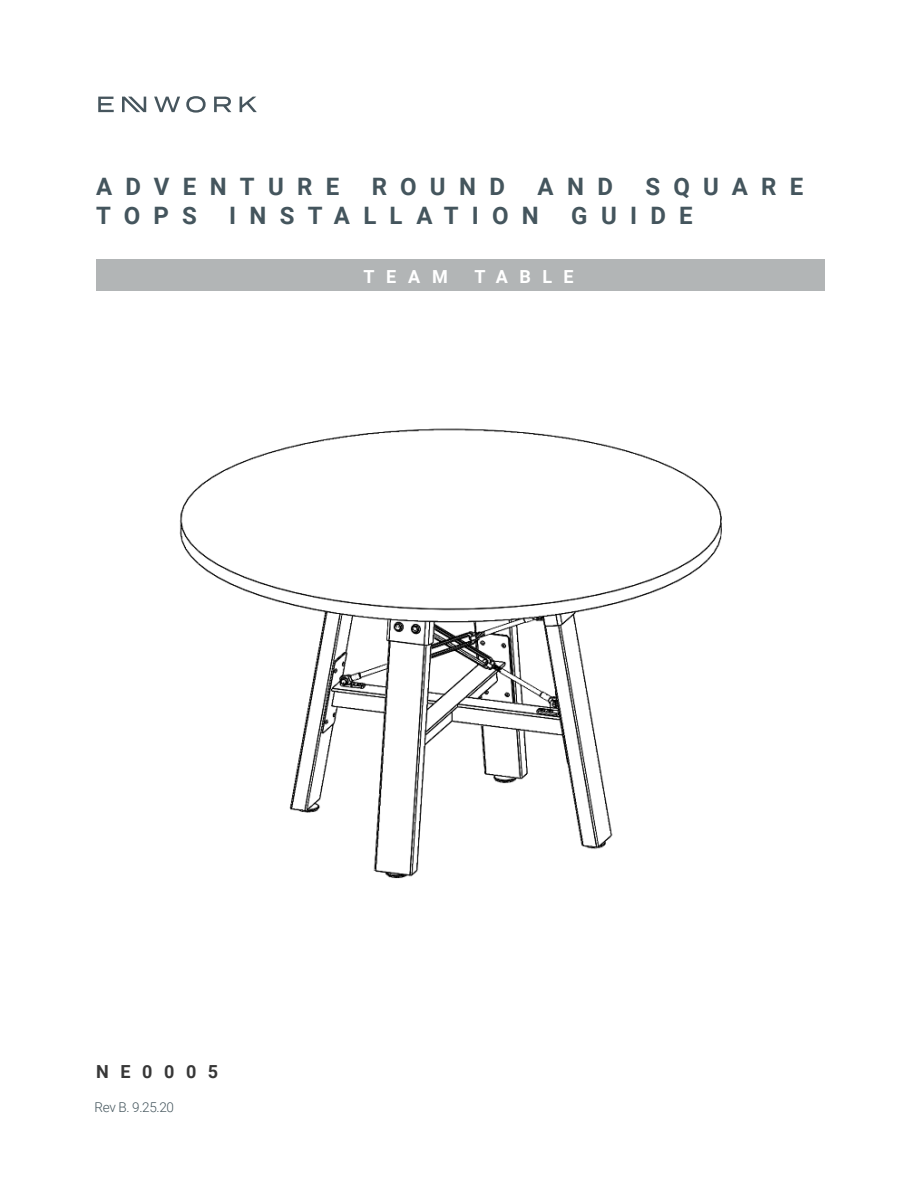
<style>
.page{position:relative;width:918px;height:1188px;background:#fff}
.page>*{position:absolute;margin:0;border:0;box-sizing:border-box;transform-origin:0 0}
.t1{font:700 24px "Roboto";letter-spacing:.555em;color:#44555d}
.t2{font:700 18px "Roboto";letter-spacing:.64em;color:#fff}
.t3{font:700 18px "Roboto";letter-spacing:.645em;color:#373737}
.t4{font:300 13.5px "Roboto";letter-spacing:-.025em;color:#44555d}
</style>
<div class="page">
<img style="left:179px;top:428px;width:543px;height:451px">
<svg style="left:154px;top:97px;width:26px;height:15px"></svg>
<svg style="left:186px;top:96px;width:20px;height:17px"></svg>
<svg style="left:214px;top:97px;width:17px;height:15px"></svg>
<svg style="left:240px;top:97px;width:17px;height:15px"></svg>
<svg style="left:98px;top:97px;width:16px;height:15px"></svg>
<svg style="left:122px;top:97px;width:24px;height:15px"></svg>
<div style="left:96px;top:259px;width:728px;height:32px;background:#b2b5b6"></div>
<p class="t1" style="left:96px;top:170px;width:245px">ADVENTURE</p>
<p class="t1" style="left:372px;top:170px;width:135px">ROUND</p>
<p class="t1" style="left:538px;top:170px;width:77px">AND</p>
<p class="t1" style="left:645px;top:170px;width:160px">SQUARE</p>
<p class="t1" style="left:96px;top:199px;width:102px">TOPS</p>
<p class="t1" style="left:229px;top:199px;width:311px">INSTALLATION</p>
<p class="t1" style="left:571px;top:199px;width:123px">GUIDE</p>
<p class="t2" style="left:364px;top:264px;width:86px">TEAM</p>
<p class="t2" style="left:475px;top:264px;width:101px">TABLE</p>
<p class="t3" style="left:96px;top:1059px;width:123px">NE0005</p>
<p class="t4" style="left:95px;top:1097px;width:81px">Rev B. 9.25.20</p>
</div>
